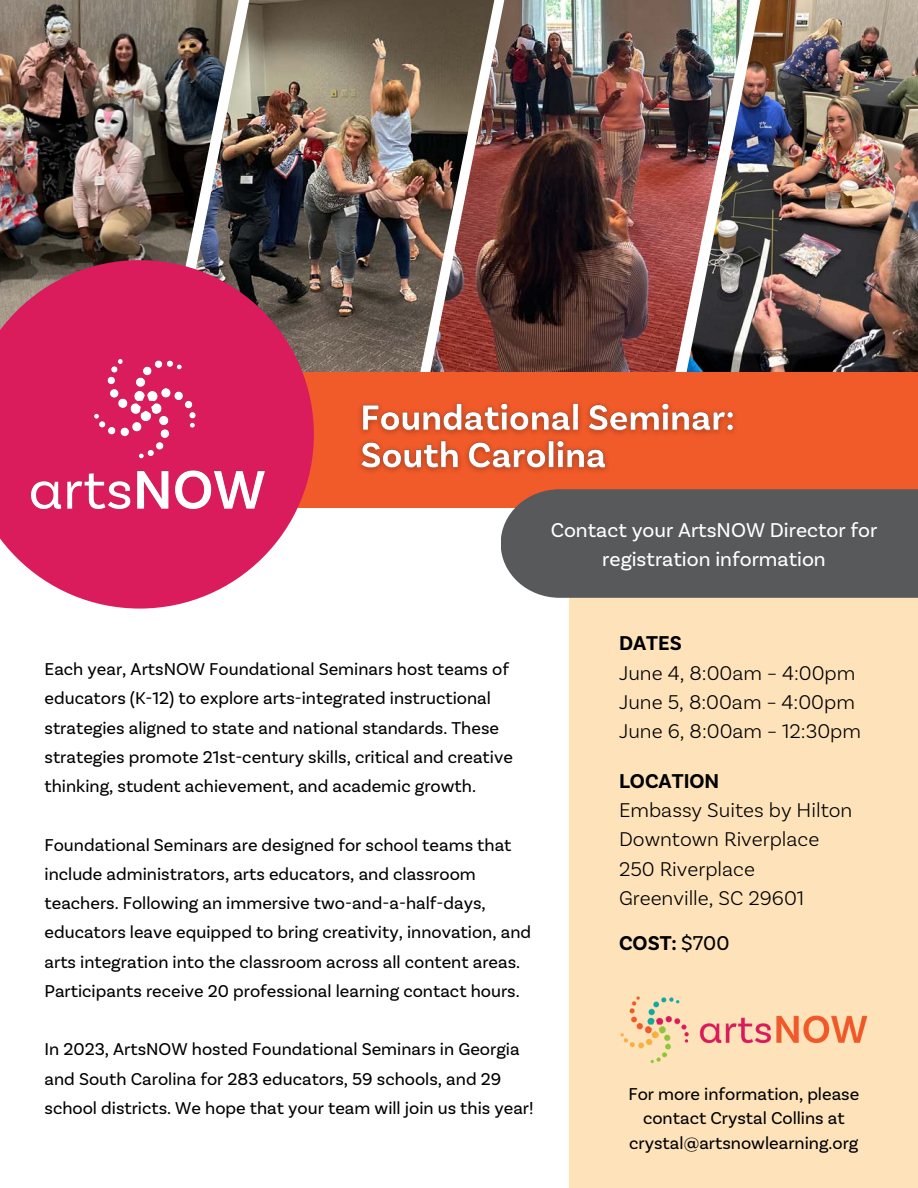
<style>
.page{position:relative;width:918px;height:1188px;background:#fff}
.page>*{position:absolute;margin:0;border:0;box-sizing:border-box;transform-origin:0 0}
.t1{font:300 21px/29.2px "Basic Sans";color:#000}
.t2{font:21px/29.2px "Basic Sans";color:#fff;text-align:center}
.t3{font:700 21px "Basic Sans";color:#000}
.t4{font:18px/29.2px "Basic Sans";color:#000}
.s1{font-weight:700}
.s2{font-weight:400}
</style>
<div class="page">
<img style="left:0;top:0;width:174px;height:260px">
<img style="left:174px;top:0;width:255px;height:372px">
<img style="left:429px;top:0;width:256px;height:372px">
<img style="left:685px;top:0;width:233px;height:372px">
<div style="left:570px;top:508px;width:348px;height:680px;background:#fde2ba"></div>
<div style="left:0;top:372px;width:918px;height:136px;background:#f15a29"></div>
<svg style="left:0;top:260px;width:314px;height:349px;fill:#da1c5c"></svg>
<img style="left:32px;top:360px;width:232px;height:148px">
<img style="left:620px;top:996px;width:248px;height:68px">
<div style="left:501px;top:489px;width:417px;height:109px;background:#58595b"></div>
<img style="left:360px;top:403px;width:375px;height:69px">
<p class="t2" style="left:551px;top:514px;width:328px">Contact your ArtsNOW Director for registration information</p>
<p class="t4" style="left:45px;top:653px;width:470px">Each year, ArtsNOW Foundational Seminars host teams of educators (K-12) to explore arts-integrated instructional strategies aligned to state and national standards. These strategies promote 21st-century skills, critical and creative thinking, student achievement, and academic growth.</p>
<p class="t4" style="left:45px;top:829px;width:488px">Foundational Seminars are designed for school teams that include administrators, arts educators, and classroom teachers. Following an immersive two-and-a-half-days, educators leave equipped to bring creativity, innovation, and arts integration into the classroom across all content areas.<br>Participants receive 20 professional learning contact hours.</p>
<p class="t4" style="left:45px;top:1034px;width:491px">In 2023, ArtsNOW hosted Foundational Seminars in Georgia and South Carolina for 283 educators, 59 schools, and 29 school districts. We hope that your team will join us this year!</p>
<h3 class="t1" style="left:619px;top:627px;width:244px"><span class="s1">DATES<br></span>June 4, 8:00am – 4:00pm<br>June 5, 8:00am – 4:00pm<br>June 6, 8:00am – 12:30pm</h3>
<h3 class="t1" style="left:619px;top:765px;width:235px"><span class="s1">LOCATION<br></span>Embassy Suites by Hilton<br>Downtown Riverplace<br>250 Riverplace<br>Greenville, SC 29601</h3>
<p class="t3" style="left:619px;top:929px;width:112px">COST: <span class="s2">$700</span></p>
<h2 class="t4" style="left:628px;top:1080px;width:232px;line-height:24.8px;text-align:center">For more information, please contact Crystal Collins at crystal@artsnowlearning.org</h2>
</div>
